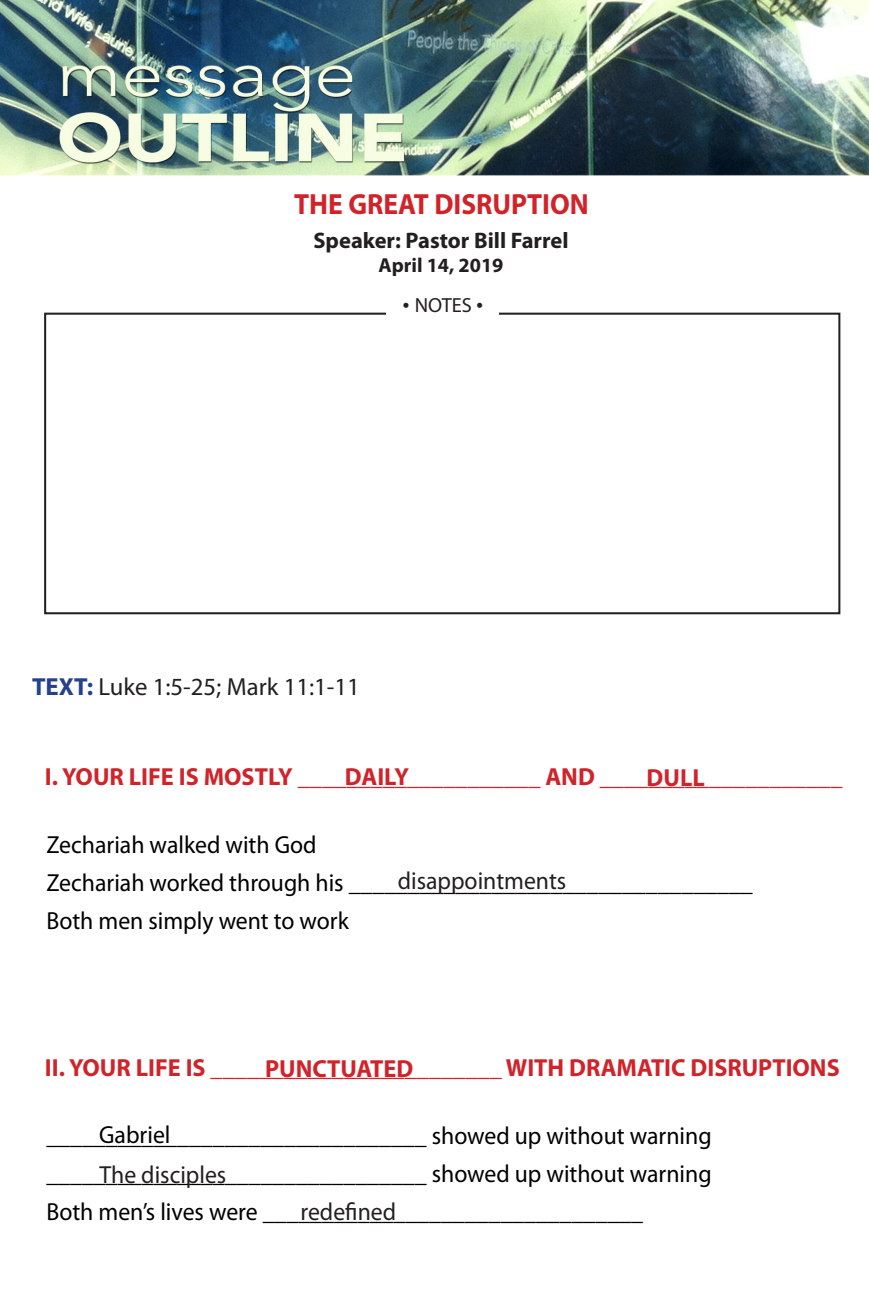
<style>
.page{position:relative;width:869px;height:1307px;background:#fff}
.page>*{position:absolute;margin:0;border:0;box-sizing:border-box;transform-origin:0 0}
.t1{font:700 29.25px "Myriad Pro";color:#d1232a;scale:.94 1}
.t2{font:24.75px "Myriad Pro";color:#000;scale:.96 1}
.t3{font:700 24.75px "Myriad Pro";color:#d1232a}
.t4{font:24.75px "Myriad Pro";color:#231f20;scale:.96 1}
.t5{font:24.75px "Myriad Pro";color:#231f20}
.t6{font:700 22.5px "Myriad Pro";color:#231f20}
.t7{font:20.47px "Myriad Pro";color:#231f20}
.t8{font:700 20.25px "Myriad Pro";color:#231f20}
.s1{font-family:"Times New Roman"}
.s2{font-weight:700;color:#25418c}
</style>
<div class="page">
<img style="left:0;top:0;width:869px;height:615px">
<div style="left:44px;top:312px;width:796px;height:302px;border:2px solid #231f20"></div>
<div style="left:387px;top:297px;width:112px;height:65px;background:#fff"></div>
<p class="t1" style="left:294px;top:185px;width:315px">THE GREAT DISRUPTION</p>
<p class="t6" style="left:313px;top:226px;width:257px">Speaker: Pastor Bill Farrel</p>
<p class="t8" style="left:378px;top:252px;width:126px">April 14, 2019</p>
<p class="t7" style="left:402px;top:292px;width:83px"><span class="s1">•</span> NOTES <span class="s1">•</span></p>
<p class="t5" style="left:32px;top:671px;width:329px"><span class="s2">TEXT:</span> Luke 1:5-25; Mark 11:1-11</p>
<p class="t3" style="left:45px;top:760px;width:799px">I. YOUR LIFE IS MOSTLY ____________________ AND ____________________</p>
<p class="t3" style="left:345px;top:761px;width:66px">DAILY</p>
<p class="t3" style="left:646px;top:761px;width:60px">DULL</p>
<p class="t2" style="left:46px;top:829px;width:283px">Zechariah walked with God</p>
<p class="t2" style="left:46px;top:867px;width:737px">Zechariah worked through his __________________________________</p>
<p class="t2" style="left:46px;top:905px;width:317px">Both men simply went to work</p>
<p class="t4" style="left:398px;top:865px;width:177px">disappointments</p>
<p class="t3" style="left:45px;top:1051px;width:796px">II. YOUR LIFE IS ________________________ WITH DRAMATIC DISRUPTIONS</p>
<p class="t3" style="left:265px;top:1052px;width:150px">PUNCTUATED</p>
<p class="t2" style="left:99px;top:1119px;width:76px">Gabriel</p>
<p class="t2" style="left:46px;top:1120px;width:694px">________________________________ showed up without warning</p>
<p class="t2" style="left:46px;top:1158px;width:694px">________________________________ showed up without warning</p>
<p class="t2" style="left:46px;top:1196px;width:623px">Both men’s lives were ________________________________</p>
<p class="t4" style="left:100px;top:1159px;width:134px">The disciples</p>
<p class="t4" style="left:300px;top:1195px;width:101px">redefined</p>
</div>
